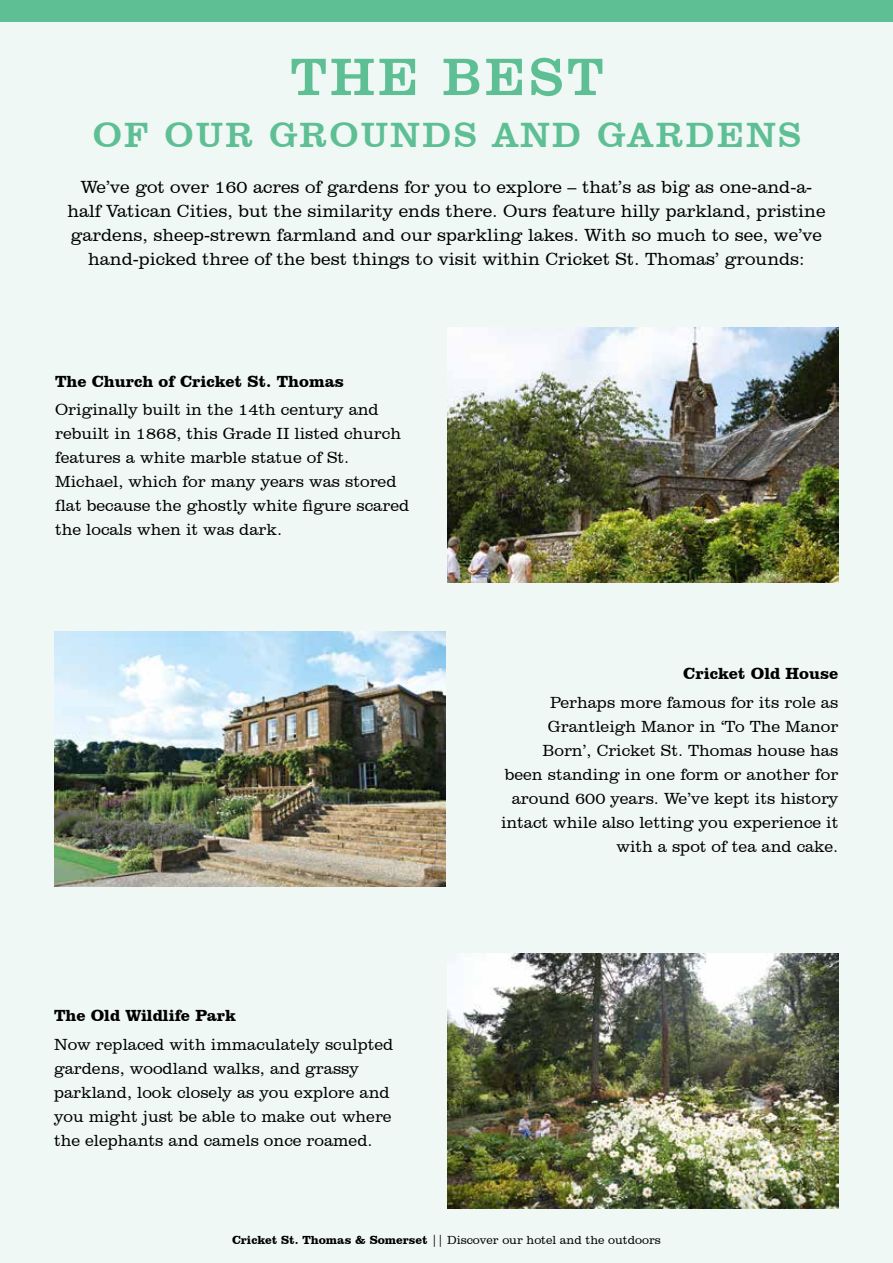
<style>
.page{position:relative;width:893px;height:1263px;background:#fff}
.page>*{position:absolute;margin:0;border:0;box-sizing:border-box;transform-origin:0 0}
.t1{font:54px "Clarendon BT";letter-spacing:.06em;color:#5ebf94}
.t2{font:36px "Clarendon BT";letter-spacing:.06em;color:#5ebf94}
.t3{font:300 18px/24px "Clarendon BT";color:#000;text-align:center}
.t4{font:300 16.5px/24px "Clarendon BT";color:#000}
.t5{font:700 16.5px "Clarendon BT";color:#000}
.t6{font:300 12px "Clarendon BT";color:#000}
.s1{font-weight:700}
</style>
<div class="page">
<div style="left:0;top:1px;width:893px;height:1262px;background:#eff8f4"></div>
<div style="left:1px;top:0;width:892px;height:21px;background:#5ebf94"></div>
<img style="left:447px;top:327px;width:391px;height:256px">
<img style="left:448px;top:954px;width:391px;height:255px">
<img style="left:54px;top:631px;width:391px;height:256px">
<h1 class="t1" style="left:290px;top:43px;width:315px">THE BEST</h1>
<h2 class="t2" style="left:93px;top:112px;width:710px">OF OUR GROUNDS AND GARDENS</h2>
<p class="t3" style="left:67px;top:175px;width:760px">We’ve got over 160 acres of gardens for you to explore – that’s as big as one-and-a&shy;half Vatican Cities, but the similarity ends there. Ours feature hilly parkland, pristine gardens, sheep-strewn farmland and our sparkling lakes. With so much to see, we’ve hand-picked three of the best things to visit within Cricket St. Thomas’ grounds:</p>
<p class="t5" style="left:55px;top:371px;width:290px">The Church of Cricket St. Thomas</p>
<p class="t4" style="left:55px;top:397px;width:356px">Originally built in the 14th century and rebuilt in 1868, this Grade II listed church features a white marble statue of St.<br>Michael, which for many years was stored flat because the ghostly white figure scared the locals when it was dark.</p>
<p class="t5" style="left:54px;top:1005px;width:184px">The Old Wildlife Park</p>
<p class="t4" style="left:54px;top:1032px;width:341px">Now replaced with immaculately sculpted gardens, woodland walks, and grassy parkland, look closely as you explore and you might just be able to make out where the elephants and camels once roamed.</p>
<p class="t5" style="left:683px;top:663px;width:157px">Cricket Old House</p>
<p class="t4" style="left:501px;top:690px;width:339px;text-align:right">Perhaps more famous for its role as Grantleigh Manor in ‘To The Manor Born’, Cricket St. Thomas house has been standing in one form or another for around 600 years. We’ve kept its history intact while also letting you experience it with a spot of tea and cake.</p>
<p class="t6" style="left:232px;top:1233px;width:430px"><span class="s1">Cricket St. Thomas &amp; Somerset</span> || Discover our hotel and the outdoors</p>
</div>
